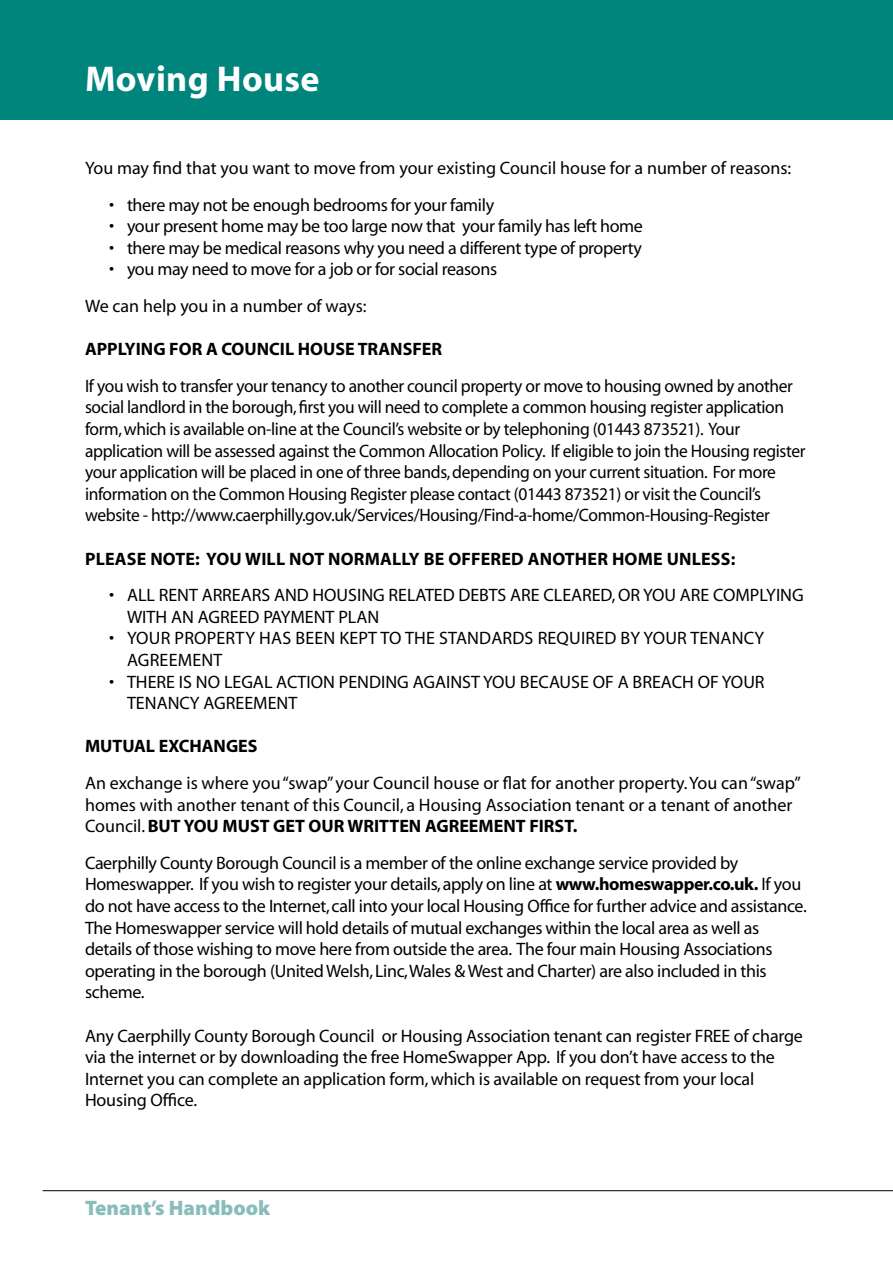
<style>
.page{position:relative;width:893px;height:1263px;background:#fff}
.page>*{position:absolute;margin:0;border:0;box-sizing:border-box;transform-origin:0 0}
.t1{font:700 36px "Myriad";letter-spacing:.01em;color:#fff}
.t2{font:900 21px "Myriad Pro";color:#89bdbb}
.t3{font:18px/21.6px "Myriad";letter-spacing:-.02em;color:#000}
.t4{font:18px/21.6px "Myriad";color:#000}
.t5{font:700 18px "Myriad";color:#000}
.t6{font:18px/21.6px "Myriad";letter-spacing:.01em;color:#000}
.s1{font-weight:700}
</style>
<div class="page">
<div style="left:0;top:0;width:893px;height:119px;background:#00857c"></div>
<hr style="left:43px;top:1190px;width:850px;height:1px;background:#000">
<h1 class="t1" style="left:85px;top:60px;width:236px">Moving House</h1>
<p class="t4" style="left:85px;top:158px;width:708px">You may find that you want to move from your existing Council house for a number of reasons:</p>
<p class="t3" style="left:109px;top:194px;width:387px">• there may not be enough bedrooms for your family</p>
<p class="t3" style="left:109px;top:216px;width:535px">• your present home may be too large now that your family has left home</p>
<p class="t3" style="left:109px;top:238px;width:534px">• there may be medical reasons why you need a different type of property</p>
<p class="t3" style="left:85px;top:252px;width:414px;line-height:36.6px;text-indent:24px">• you may need to move for a job or for social reasons<br>We can help you in a number of ways:</p>
<p class="t5" style="left:85px;top:340px;width:359px">APPLYING FOR A COUNCIL HOUSE TRANSFER</p>
<p class="t3" style="left:85px;top:376px;width:722px">If you wish to transfer your tenancy to another council property or move to housing owned by another social landlord in the borough, first you will need to complete a common housing register application form, which is available on-line at the Council’s website or by telephoning (01443 873521). Your application will be assessed against the Common Allocation Policy. If eligible to join the Housing register your application will be placed in one of three bands, depending on your current situation. For more information on the Common Housing Register please contact (01443 873521) or visit the Council’s website - http://www.caerphilly.gov.uk/Services/Housing/Find-a-home/Common-Housing-Register</p>
<p class="t5" style="left:85px;top:549px;width:652px">PLEASE NOTE: YOU WILL NOT NORMALLY BE OFFERED ANOTHER HOME UNLESS:</p>
<p class="t4" style="left:127px;top:585px;width:678px;text-indent:-18px">• ALL RENT ARREARS AND HOUSING RELATED DEBTS ARE CLEARED, OR YOU ARE COMPLYING<br>WITH AN AGREED PAYMENT PLAN</p>
<p class="t6" style="left:127px;top:628px;width:639px;text-indent:-18px">• YOUR PROPERTY HAS BEEN KEPT TO THE STANDARDS REQUIRED BY YOUR TENANCY<br>AGREEMENT</p>
<p class="t4" style="left:127px;top:671px;width:639px;text-indent:-18px">• THERE IS NO LEGAL ACTION PENDING AGAINST YOU BECAUSE OF A BREACH OF YOUR<br>TENANCY AGREEMENT</p>
<p class="t5" style="left:85px;top:737px;width:174px">MUTUAL EXCHANGES</p>
<p class="t4" style="left:85px;top:773px;width:717px">An exchange is where you “swap” your Council house or flat for another property. You can “swap” homes with another tenant of this Council, a Housing Association tenant or a tenant of another<br>Council. <span class="s1">BUT YOU MUST GET OUR WRITTEN AGREEMENT FIRST.</span></p>
<p class="t3" style="left:85px;top:853px;width:723px">Caerphilly County Borough Council is a member of the online exchange service provided by Homeswapper. If you wish to register your details, apply on line at <span class="s1">www.homeswapper.co.uk.</span> If you do not have access to the Internet, call into your local Housing Office for further advice and assistance.<br>The Homeswapper service will hold details of mutual exchanges within the local area as well as details of those wishing to move here from outside the area. The four main Housing Associations operating in the borough (United Welsh, Linc, Wales &amp; West and Charter) are also included in this scheme.</p>
<p class="t3" style="left:85px;top:1025px;width:719px">Any Caerphilly County Borough Council or Housing Association tenant can register FREE of charge via the internet or by downloading the free HomeSwapper App. If you don’t have access to the Internet you can complete an application form, which is available on request from your local Housing Office.</p>
<p class="t2" style="left:85px;top:1194px;width:187px">Tenant’s Handbook</p>
</div>
